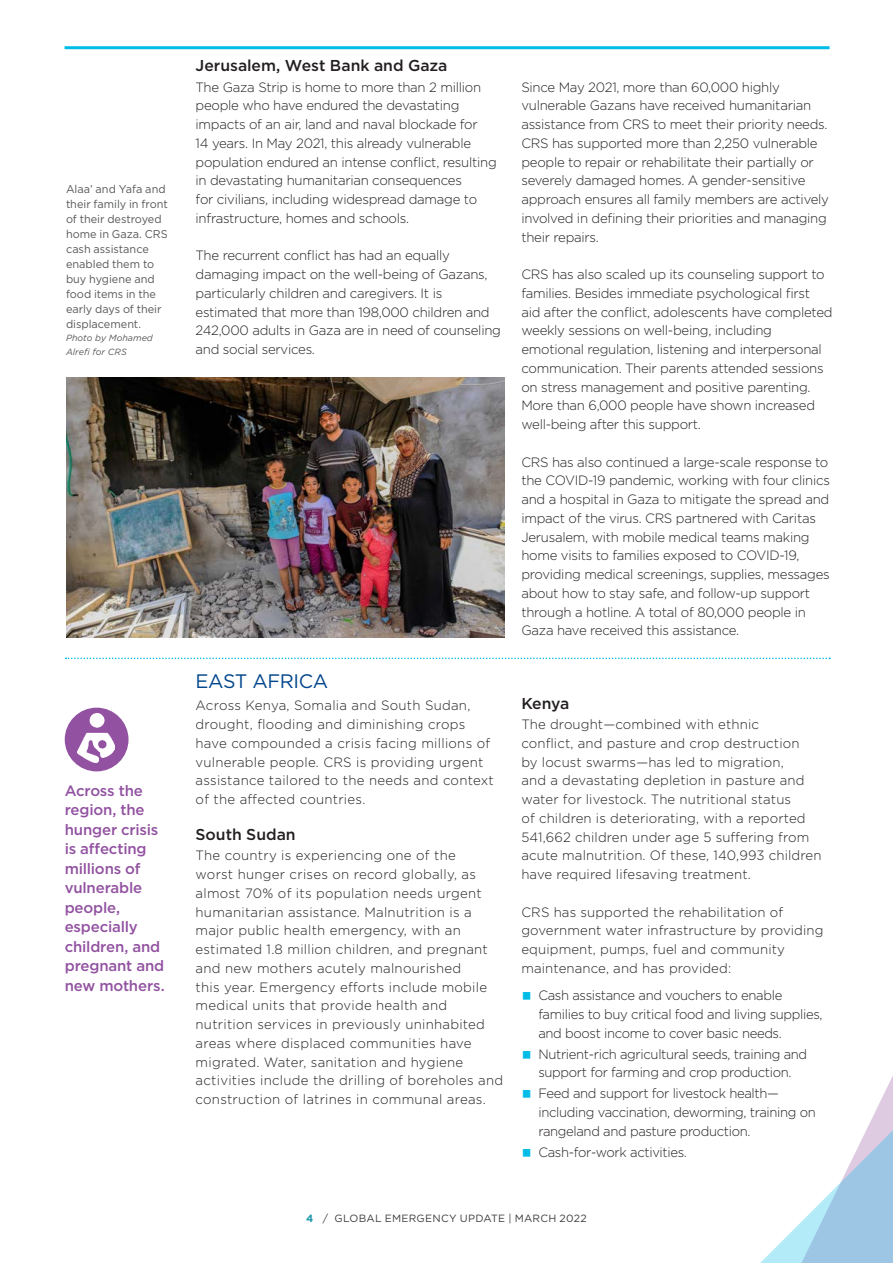
<style>
.page{position:relative;width:893px;height:1263px;background:#fff}
.page>*{position:absolute;margin:0;border:0;box-sizing:border-box;transform-origin:0 0}
.H1_A{font:19.5px "Gotham";letter-spacing:-.02em;color:#01468b}
.t1{font:500 15.75px "Gotham";color:#231f20}
.M_Pull_quote_no_quot{font:500 15px/19.5px "Gotham";letter-spacing:-.01em;color:#9252a1}
.Body_copy{font:300 13.5px/18.8px "Gotham";letter-spacing:-.02em;color:#231f20}
.Body_copy-2{font:300 13.5px/18.8px "Gotham";letter-spacing:.02em;color:#231f20}
.Body_copy-3{font:300 13.5px/18.8px "Gotham";letter-spacing:.01em;color:#231f20}
.Photo_caption{font:11.25px/15px "Gotham";color:#57585a}
.t2{font:10.5px "Gotham";letter-spacing:.025em;color:#3e3e3f}
.Photo_credit{font:italic 9px/13.5px "Gotham";color:#57585a}
.s1{color:#02bce8}
.s2{font-weight:700;color:#1d9aaa}
</style>
<div class="page">
<svg style="left:760px;top:1076px;width:133px;height:187px"></svg>
<hr style="left:65px;top:46px;width:765px;height:3px;background:#02bce8">
<div style="left:65px;top:708px;width:64px;height:63px;background:#9252a1;border-radius:50%"></div>
<img style="left:78px;top:713px;width:36px;height:49px">
<svg style="left:65px;top:658px;width:765px;height:1px"></svg>
<img style="left:66px;top:378px;width:439px;height:260px">
<p class="Photo_caption" style="left:66px;top:181px;width:103px">Alaa’ and Yafa and their family in front of their destroyed home in Gaza. CRS cash assistance enabled them to buy hygiene and food items in the early days of their displacement.</p>
<p class="Photo_credit" style="left:66px;top:331px;width:88px">Photo by Mohamed<br>Alrefi for CRS</p>
<p class="M_Pull_quote_no_quot" style="left:65px;top:780px;width:102px">Across the region, the hunger crisis is affecting millions of vulnerable people, especially children, and pregnant and new mothers.</p>
<h2 class="t1" style="left:196px;top:55px;width:253px">Jerusalem, West Bank and Gaza</h2>
<p class="Body_copy" style="left:196px;top:77px;width:303px">The Gaza Strip is home to more than 2 million people who have endured the devastating impacts of an air, land and naval blockade for<br>14 years. In May 2021, this already vulnerable population endured an intense conflict, resulting in devastating humanitarian consequences<br>for civilians, including widespread damage to infrastructure, homes and schools.</p>
<p class="Body_copy" style="left:196px;top:246px;width:307px">The recurrent conflict has had an equally damaging impact on the well-being of Gazans, particularly children and caregivers. It is estimated that more than 198,000 children and 242,000 adults in Gaza are in need of counseling and social services.</p>
<p class="H1_A" style="left:196px;top:669px;width:134px">EAST AFRICA</p>
<p class="Body_copy-2" style="left:196px;top:696px;width:300px">Across Kenya, Somalia and South Sudan, drought, flooding and diminishing crops have compounded a crisis facing millions of vulnerable people. CRS is providing urgent assistance tailored to the needs and context of the affected countries.</p>
<h2 class="t1" style="left:196px;top:824px;width:102px">South Sudan</h2>
<p class="Body_copy-2" style="left:196px;top:846px;width:309px">The country is experiencing one of the<br>worst hunger crises on record globally, as almost 70% of its population needs urgent humanitarian assistance. Malnutrition is a major public health emergency, with an estimated 1.8 million children, and pregnant and new mothers acutely malnourished<br>this year. Emergency efforts include mobile medical units that provide health and nutrition services in previously uninhabited areas where displaced communities have migrated. Water, sanitation and hygiene activities include the drilling of boreholes and construction of latrines in communal areas.</p>
<p class="Body_copy" style="left:521px;top:77px;width:309px">Since May 2021, more than 60,000 highly vulnerable Gazans have received humanitarian assistance from CRS to meet their priority needs.<br>CRS has supported more than 2,250 vulnerable people to repair or rehabilitate their partially or severely damaged homes. A gender-sensitive approach ensures all family members are actively involved in defining their priorities and managing their repairs.</p>
<p class="Body_copy" style="left:521px;top:264px;width:313px">CRS has also scaled up its counseling support to families. Besides immediate psychological first<br>aid after the conflict, adolescents have completed weekly sessions on well-being, including emotional regulation, listening and interpersonal communication. Their parents attended sessions on stress management and positive parenting.<br>More than 6,000 people have shown increased well‑being after this support.</p>
<p class="Body_copy" style="left:521px;top:452px;width:310px">CRS has also continued a large-scale response to the COVID-19 pandemic, working with four clinics and a hospital in Gaza to mitigate the spread and impact of the virus. CRS partnered with Caritas Jerusalem, with mobile medical teams making home visits to families exposed to COVID-19, providing medical screenings, supplies, messages about how to stay safe, and follow-up support through a hotline. A total of 80,000 people in Gaza have received this assistance.</p>
<h2 class="t1" style="left:521px;top:693px;width:50px">Kenya</h2>
<p class="Body_copy-3" style="left:521px;top:714px;width:302px">The drought—combined with ethnic<br>conflict, and pasture and crop destruction<br>by locust swarms—has led to migration,<br>and a devastating depletion in pasture and water for livestock. The nutritional status<br>of children is deteriorating, with a reported 541,662 children under age 5 suffering from acute malnutrition. Of these, 140,993 children have required lifesaving treatment.</p>
<p class="Body_copy-3" style="left:521px;top:902px;width:304px">CRS has supported the rehabilitation of government water infrastructure by providing equipment, pumps, fuel and community maintenance, and has provided:</p>
<p class="Body_copy" style="left:538px;top:985px;width:286px;text-indent:-17px"><span class="s1">○</span> Cash assistance and vouchers to enable families to buy critical food and living supplies, and boost income to cover basic needs.</p>
<p class="Body_copy" style="left:521px;top:1044px;width:287px;text-align:center"><span class="s1">○</span> Nutrient‑rich agricultural seeds, training and support for farming and crop production.</p>
<p class="Body_copy" style="left:538px;top:1083px;width:279px;text-indent:-17px"><span class="s1">○</span> Feed and support for livestock health— including vaccination, deworming, training on rangeland and pasture production.</p>
<p class="Body_copy" style="left:521px;top:1142px;width:167px"><span class="s1">○</span> Cash‑for‑work activities.</p>
<p class="t2" style="left:306px;top:1212px;width:282px"><span class="s2">4</span> / GLOBAL EMERGENCY UPDATE | MARCH 2022</p>
</div>
